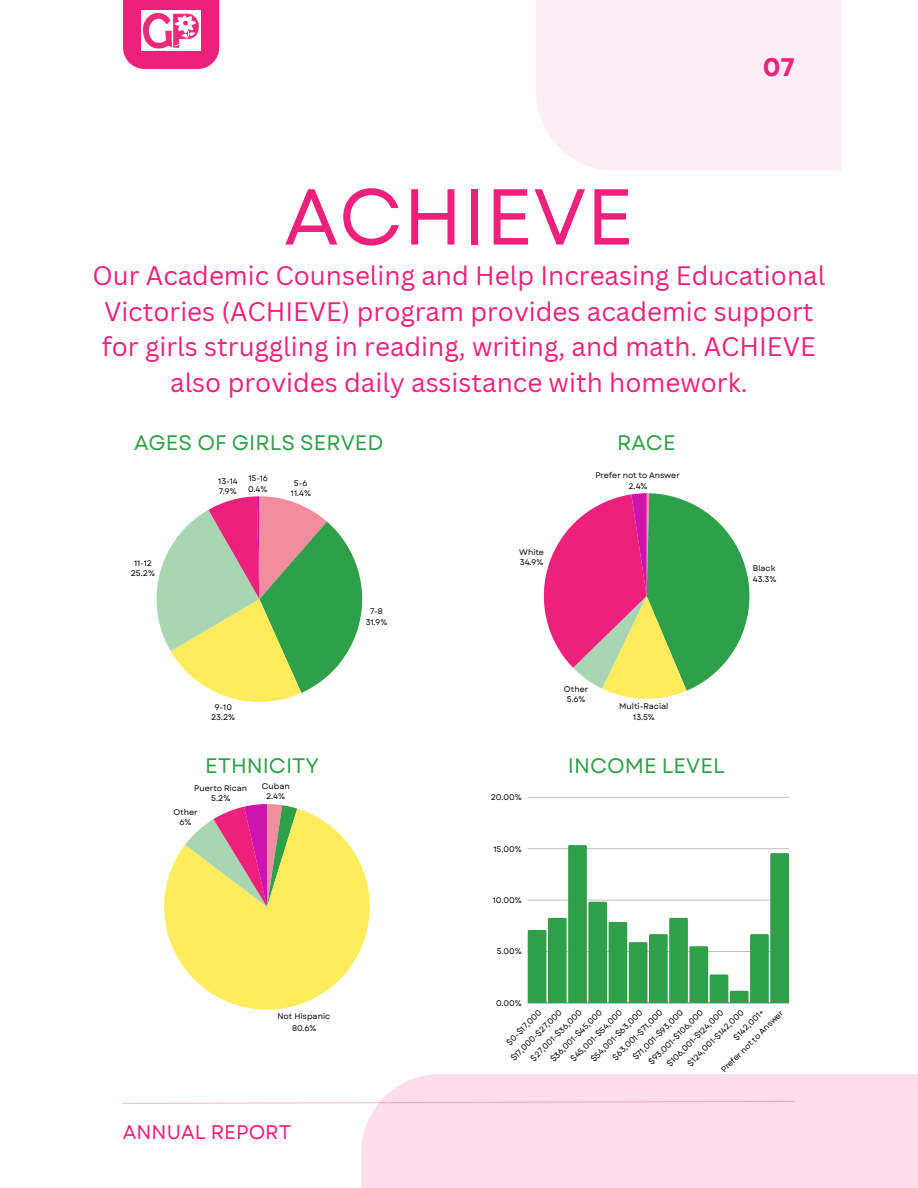
<style>
.page{position:relative;width:918px;height:1188px;background:#fff}
.page>*{position:absolute;margin:0;border:0;box-sizing:border-box;transform-origin:0 0}
.t1{font:79.05px "Garet";color:#ed217c}
.t2{font:26.1px/35.8px "Canva Sans";color:#ed217c;text-align:center}
.t3{font:700 25.35px "Garet";color:#ed217c}
.t4{font:21px "Garet";color:#2fa04a}
.t5{font:19.8px "Garet";color:#ed217c}
.t6{font:8.1px/10.4px "Garet";color:#000;text-align:center}
</style>
<div class="page">
<div style="left:123px;top:0;width:96px;height:69px;background:#ed217c"></div>
<svg style="left:123px;top:1102px;width:238px;height:2px"></svg>
<img style="left:141px;top:11px;width:60px;height:39px">
<div style="left:536px;top:0;width:306px;height:171px;background:#fdedf4"></div>
<div style="left:361px;top:1074px;width:557px;height:114px;background:#fcddeb"></div>
<hr style="left:528px;top:1003px;width:261px;height:1px;background:#000">
<hr style="left:528px;top:797px;width:261px;height:1px;background:#000">
<svg style="left:528px;top:845px;width:261px;height:158px"></svg>
<svg style="left:157px;top:496px;width:205px;height:206px"></svg>
<svg style="left:544px;top:493px;width:205px;height:206px"></svg>
<svg style="left:164px;top:804px;width:206px;height:206px"></svg>
<p class="t3" style="left:763px;top:49px;width:34px">07</p>
<h2 class="t1" style="left:284px;top:160px;width:352px">ACHIEVE</h2>
<p class="t2" style="left:92px;top:257px;width:734px">Our Academic Counseling and Help Increasing Educational Victories (ACHIEVE) program provides academic support for girls struggling in reading, writing, and math. ACHIEVE also provides daily assistance with homework.</p>
<p class="t4" style="left:134px;top:428px;width:251px">AGES OF GIRLS SERVED</p>
<p class="t4" style="left:617px;top:428px;width:60px">RACE</p>
<p class="t6" style="left:131px;top:558px;width:26px;line-height:9.9px">11-12<br>25.2%</p>
<p class="t6" style="left:218px;top:476px;width:21px;text-align:left">13-14<br>7.9%</p>
<p class="t6" style="left:248px;top:473px;width:22px;text-align:left">15-16<br>0.4%</p>
<p class="t6" style="left:291px;top:478px;width:22px">5-6<br>11.4%</p>
<p class="t6" style="left:366px;top:606px;width:23px">7-8<br>31.9%</p>
<p class="t6" style="left:519px;top:547px;width:26px;text-align:left">White<br>34.9%</p>
<p class="t6" style="left:595px;top:470px;width:86px">Prefer not to Answer<br>2.4%</p>
<p class="t6" style="left:753px;top:563px;width:25px;text-align:left">Black<br>43.3%</p>
<p class="t6" style="left:211px;top:702px;width:26px">9-10<br>23.2%</p>
<p class="t6" style="left:564px;top:684px;width:26px">Other<br>5.6%</p>
<p class="t6" style="left:619px;top:701px;width:51px">Multi-Racial<br>13.5%</p>
<p class="t4" style="left:205px;top:750px;width:115px">ETHNICITY</p>
<p class="t4" style="left:568px;top:750px;width:158px">INCOME LEVEL</p>
<p class="t6" style="left:194px;top:783px;width:54px">Puerto Rican<br>5.2%</p>
<p class="t6" style="left:262px;top:781px;width:29px">Cuban<br>2.4%</p>
<p class="t6" style="left:173px;top:807px;width:26px">Other<br>6%</p>
<p class="t6" style="left:277px;top:1011px;width:54px;line-height:11.7px">Not Hispanic<br>80.6%</p>
<p class="t6" style="left:491px;top:792px;width:32px">20.00%</p>
<p class="t6" style="left:493px;top:844px;width:30px">15.00%</p>
<p class="t6" style="left:493px;top:895px;width:30px">10.00%</p>
<p class="t6" style="left:497px;top:946px;width:27px">5.00%</p>
<p class="t6" style="left:496px;top:998px;width:27px">0.00%</p>
<p class="t6" style="left:631px;top:1055px;width:69px;rotate:-45deg">$71,001-$93,000</p>
<p class="t6" style="left:508px;top:1056px;width:70px;rotate:-45deg">$17,000-$27,000</p>
<p class="t6" style="left:685px;top:1061px;width:77px;rotate:-45deg">$124,001-$142,000</p>
<p class="t6" style="left:665px;top:1061px;width:78px;rotate:-45deg">$106,001-$124,000</p>
<p class="t6" style="left:548px;top:1057px;width:71px;rotate:-45deg">$36,001-$45,000</p>
<p class="t6" style="left:504px;top:1040px;width:47px;rotate:-45deg">$0-$17,000</p>
<p class="t6" style="left:588px;top:1057px;width:71px;rotate:-45deg">$54,001-$63,000</p>
<p class="t6" style="left:646px;top:1059px;width:75px;rotate:-45deg">$93,001-$106,000</p>
<p class="t6" style="left:528px;top:1056px;width:70px;rotate:-45deg">$27,001-$36,000</p>
<p class="t6" style="left:568px;top:1057px;width:71px;rotate:-45deg">$45,001-$54,000</p>
<p class="t6" style="left:610px;top:1055px;width:69px;rotate:-45deg">$63,001-$71,000</p>
<p class="t6" style="left:731px;top:1035px;width:41px;rotate:-45deg">$142,001+</p>
<p class="t6" style="left:719px;top:1067px;width:86px;rotate:-45deg">Prefer not to Answer</p>
<p class="t5" style="left:123px;top:1118px;width:170px">ANNUAL REPORT</p>
</div>
